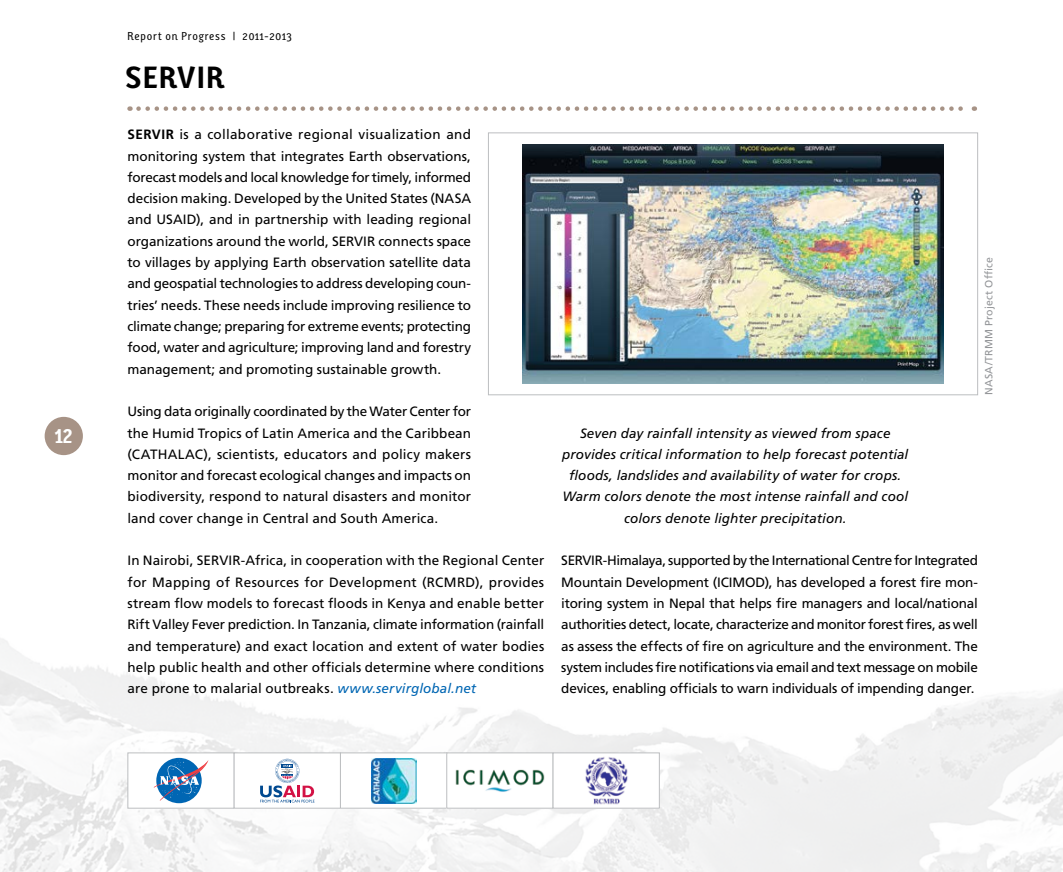
<style>
.page{position:relative;width:1063px;height:872px;background:#fff}
.page>*{position:absolute;margin:0;border:0;box-sizing:border-box;transform-origin:0 0}
.Page_title{font:700 30px "Karbid";letter-spacing:-.005em;color:#000}
.t1{font:19.5px "Karbid Bold Figures";color:#fff}
.Plain_text{font:13.5px/21.3px "Frutiger LT Pro";color:#000;text-align:justify}
.t2{font:italic 13.5px/21.3px "Frutiger LT Pro";letter-spacing:.005em;color:#000;text-align:center}
.t3{font:11.25px "Karbid";letter-spacing:.015em;color:#000}
.Plain_text-2{font:10.5px "Frutiger LT Pro";letter-spacing:.025em;color:#939598}
.s1{font-weight:700}
.s2{font-style:italic;color:#0066b3}
</style>
<div class="page">
<img style="left:0;top:416px;width:1063px;height:456px">
<svg style="left:138px;top:106px;width:837px;height:5px"></svg>
<div style="left:45px;top:417px;width:38px;height:38px;background:#a79386;border-radius:50%"></div>
<img style="left:522px;top:145px;width:422px;height:238px">
<div style="left:488px;top:133px;width:490px;height:262px;border:1px solid #bcbec0"></div>
<div style="left:128px;top:753px;width:106px;height:55px;background:#fff"></div>
<svg style="left:154px;top:759px;width:54px;height:42px"></svg>
<div style="left:128px;top:752px;width:106px;height:56px;border:1px solid #bcbec0"></div>
<div style="left:234px;top:753px;width:106px;height:55px;background:#fff"></div>
<svg style="left:260px;top:759px;width:55px;height:43px"></svg>
<div style="left:234px;top:752px;width:107px;height:56px;border:1px solid #bcbec0"></div>
<div style="left:340px;top:753px;width:107px;height:55px;background:#fff"></div>
<img style="left:371px;top:758px;width:45px;height:45px">
<div style="left:340px;top:752px;width:107px;height:56px;border:1px solid #bcbec0"></div>
<div style="left:447px;top:753px;width:106px;height:55px;background:#fff"></div>
<img style="left:455px;top:769px;width:90px;height:23px">
<div style="left:446px;top:752px;width:107px;height:56px;border:1px solid #bcbec0"></div>
<div style="left:553px;top:753px;width:106px;height:55px;background:#fff"></div>
<img style="left:585px;top:757px;width:43px;height:48px">
<div style="left:553px;top:752px;width:107px;height:56px;border:1px solid #bcbec0"></div>
<h2 class="t1" style="left:55px;top:425px;width:20px">12</h2>
<p class="t3" style="left:127px;top:29px;width:166px">Report on Progress | 2011-2013</p>
<p class="Page_title" style="left:125px;top:58px;width:102px">SERVIR</p>
<p class="Plain_text" style="left:128px;top:124px;width:345px"><span class="s1">SERVIR</span> is a collaborative regional visualization and monitoring system that integrates Earth observations, forecast models and local knowledge for timely, informed decision making. Developed by the United States (NASA and USAID), and in partnership with leading regional organizations around the world, SERVIR connects space to villages by applying Earth observation satellite data and geospatial technologies to address developing coun&shy;tries’ needs. These needs include improving resilience to climate change; preparing for extreme events; protecting food, water and agriculture; improving land and forestry management; and promoting sustainable growth.</p>
<p class="Plain_text" style="left:128px;top:401px;width:345px">Using data originally coordinated by the Water Center for the Humid Tropics of Latin America and the Caribbean (CATHALAC), scientists, educators and policy makers monitor and forecast ecological changes and impacts on biodiversity, respond to natural disasters and monitor land cover change in Central and South America.</p>
<p class="Plain_text" style="left:128px;top:550px;width:418px">In Nairobi, SERVIR-Africa, in cooperation with the Regional Center for Mapping of Resources for Development (RCMRD), provides stream flow models to forecast floods in Kenya and enable better Rift Valley Fever prediction. In Tanzania, climate information (rainfall and temperature) and exact location and extent of water bodies help public health and other officials determine where conditions are prone to malarial outbreaks. <span class="s2">www.servirglobal.net</span></p>
<p class="Plain_text" style="left:561px;top:550px;width:418px">SERVIR-Himalaya, supported by the International Centre for Integrated Mountain Development (ICIMOD), has developed a forest fire mon&shy;itoring system in Nepal that helps fire managers and local/national authorities detect, locate, characterize and monitor forest fires, as well as assess the effects of fire on agriculture and the environment. The system includes fire notifications via email and text message on mobile devices, enabling officials to warn individuals of impending danger.</p>
<p class="Plain_text-2" style="left:983px;top:395px;width:140px;rotate:-90deg">NASA/TRMM Project Office</p>
<p class="t2" style="left:562px;top:422px;width:348px">Seven day rainfall intensity as viewed from space provides critical information to help forecast potential floods, landslides and availability of water for crops.<br>Warm colors denote the most intense rainfall and cool colors denote lighter precipitation.</p>
</div>
